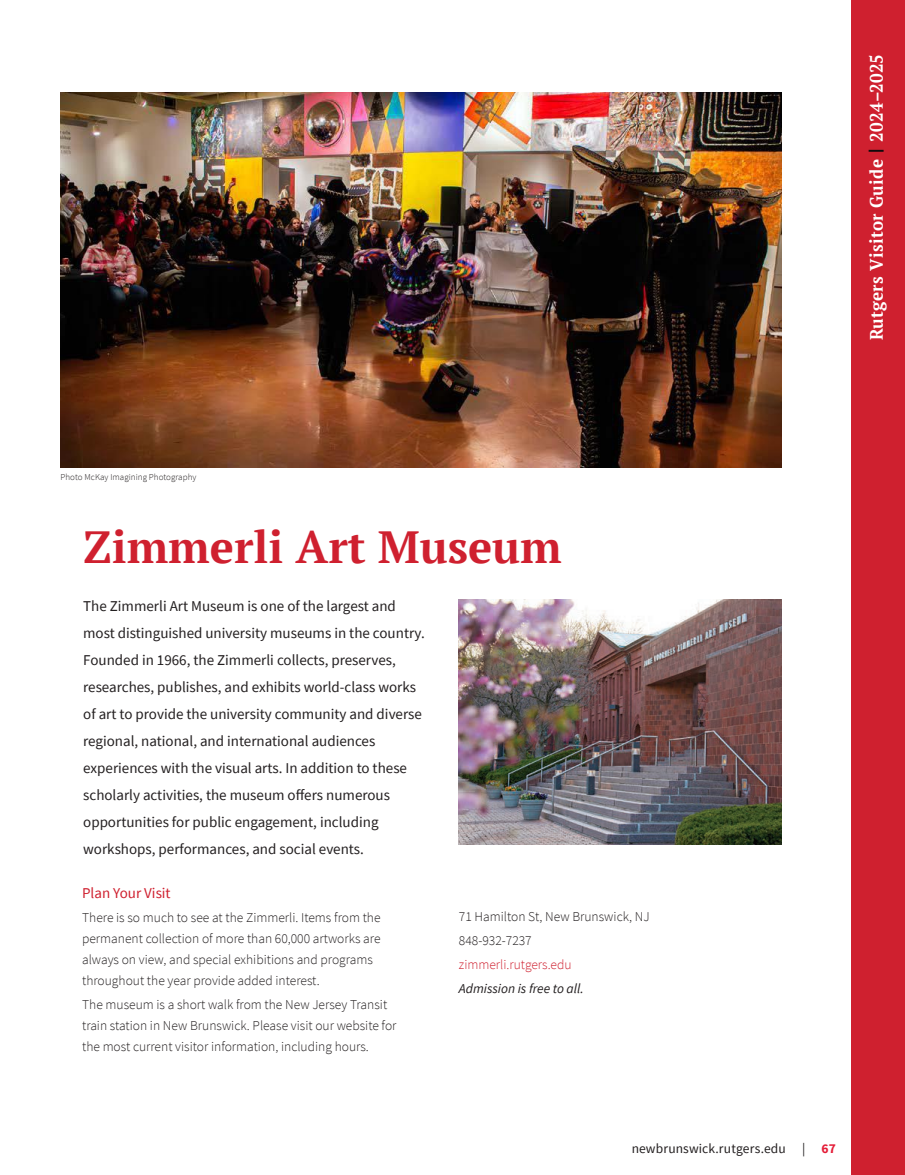
<style>
.page{position:relative;width:905px;height:1175px;background:#fff}
.page>*{position:absolute;margin:0;border:0;box-sizing:border-box;transform-origin:0 0}
.t1{font:700 45px "Xrfgwn PT Serif";color:#cf202f}
.t2{font:700 18px "Pphqdv PT Serif";letter-spacing:.015em;color:#fff;scale:.94 1}
.t3{font:15px/27px "Qfrvxk Source Sans Pro";color:#231f20}
.t4{font:15px "Qfrvxk Source Sans Pro";color:#cf202f}
.t5{font:300 13.5px/21px "Bfsbrg Source Sans Pro";color:#231f20}
.t6{font:300 13.5px/21px "Cttjvy Source Sans Pro";color:#231f20}
.t7{font:13.5px "Qfrvxk Source Sans Pro";letter-spacing:.005em;color:#231f20}
.t8{font:italic 13.5px "Pvygws Source Sans Pro";color:#231f20}
.t9{font:300 13.5px "Bfsbrg Source Sans Pro";color:#cf202f}
.t10{font:300 9px "Bfsbrg Source Sans Pro";letter-spacing:.005em;color:#231f20}
.s1{color:#110a0c}
.s2{font-family:"Tjbvmp Source Sans Pro"}
.s3{font-family:"Bfsbrg Source Sans Pro"}
.s4{font-family:"Cttjvy Source Sans Pro"}
.s5{font-family:"Bqvhrx Source Sans Pro";font-weight:700;color:#e41c37}
</style>
<div class="page">
<div style="left:850px;top:0;width:54px;height:1174px;background:#cf202f"></div>
<img style="left:61px;top:92px;width:720px;height:375px">
<img style="left:459px;top:599px;width:322px;height:245px">
<p class="t2" style="left:864px;top:340px;width:306px;rotate:-90deg">Rutgers Visitor Guide <span class="s1">|</span> 2024–2025</p>
<p class="t10" style="left:60px;top:471px;width:137px">Photo McKay Imagining Photography</p>
<h2 class="t1" style="left:83px;top:517px;width:480px">Zimmerli Art Museum</h2>
<p class="t3" style="left:83px;top:592px;width:343px">The Zimmerli Art Museum is one of the largest and most distinguished university museums in the country.<br>Founded in 1966, the Zimmerli collects, preserves, researches, publishes, and exhibits world-class works of art to provide the university community and diverse regional, national, and international audiences experiences with the visual arts. In addition to these <span class="s2">scholarly activities, the museum offers numerous </span>opportunities for public engagement, including workshops, performances, and social events.</p>
<h3 class="t4" style="left:82px;top:883px;width:90px">Plan Your Visit</h3>
<p class="t6" style="left:82px;top:906px;width:300px">There is so much to see at the Zimmerli. Items from the <span class="s3">permanent collection of more than 60,000 artworks are </span>always on view, and special exhibitions and programs throughout the year provide added interest.</p>
<p class="t5" style="left:82px;top:994px;width:316px">The museum is a short walk from the New Jersey Transit train station in New Brunswick. Please visit our website for <span class="s4">the most current visitor information, including hours.</span></p>
<p class="t5" style="left:459px;top:904px;width:192px;line-height:24.3px">71 Hamilton St, New Brunswick, NJ<br>848-932-7237</p>
<p class="t9" style="left:459px;top:956px;width:114px">zimmerli.rutgers.edu</p>
<p class="t8" style="left:459px;top:980px;width:126px">Admission is free to all.</p>
<p class="t7" style="left:631px;top:1139px;width:206px">newbrunswick.rutgers.edu | <span class="s5">67</span></p>
</div>
